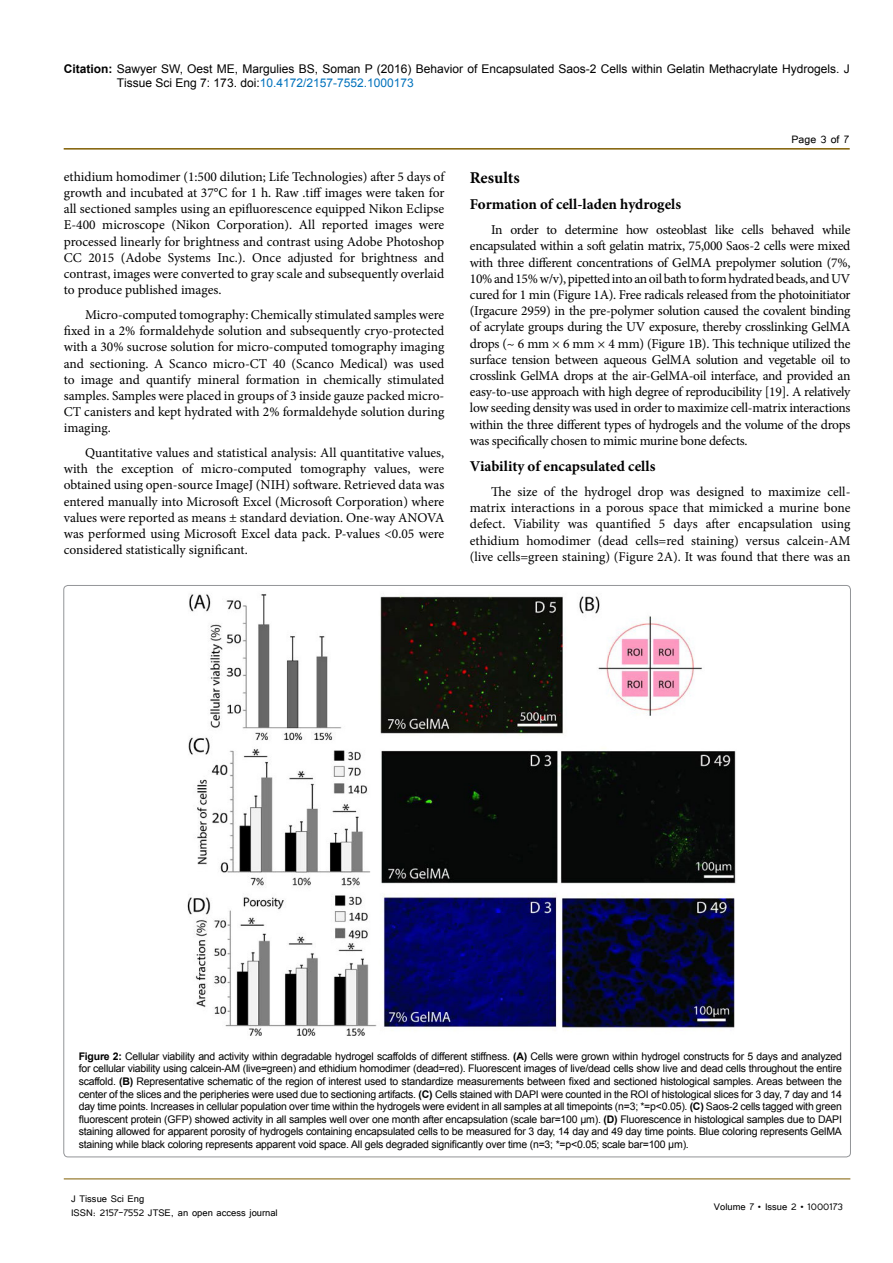
<style>
.page{position:relative;width:893px;height:1263px;background:#fff}
.page>*{position:absolute;margin:0;border:0;box-sizing:border-box;transform-origin:0 0}
.sh{font:700 16.5px "Minion Pro";color:#000}
.ssh{font:700 15px "Minion Pro";color:#000}
.t1{font:13.5px/16.2px "Minion Pro";letter-spacing:-.005em;color:#000;text-align:justify}
.t2{font:13.5px "Tunga";color:#000}
.t3{font:12px/14.4px "Arial";color:#000}
.t4{font:12px/14.4px "Tunga";color:#000}
.t5{font:10.5px/12.6px "Arial";letter-spacing:-.02em;color:#000;text-align:justify}
.s1{font-weight:700}
.s2{color:#0072bc}
</style>
<div class="page">
<hr style="left:64px;top:148px;width:786px;height:2px;background:#7f5d00">
<hr style="left:64px;top:1179px;width:786px;height:1px;background:#7f5d00">
<img style="left:187px;top:594px;width:549px;height:442px">
<p class="t3" style="left:117px;top:61px;width:734px;text-indent:-53px"><span class="s1">Citation:</span> Sawyer SW, Oest ME, Margulies BS, Soman P (2016) Behavior of Encapsulated Saos-2 Cells within Gelatin Methacrylate Hydrogels. J<br>Tissue Sci Eng 7: 173. doi:<span class="s2">10.4172/2157-7552.1000173</span></p>
<p class="t1" style="left:64px;top:168px;width:382px">ethidium homodimer (1:500 dilution; Life Technologies) after 5 days of growth and incubated at 37°C for 1 h. Raw .tiff images were taken for all sectioned samples using an epifluorescence equipped Nikon Eclipse E-400 microscope (Nikon Corporation). All reported images were processed linearly for brightness and contrast using Adobe Photoshop CC 2015 (Adobe Systems Inc.). Once adjusted for brightness and contrast, images were converted to gray scale and subsequently overlaid to produce published images.</p>
<p class="t1" style="left:64px;top:307px;width:382px;text-indent:21px">Micro-computed tomography: Chemically stimulated samples were fixed in a 2% formaldehyde solution and subsequently cryo-protected with a 30% sucrose solution for micro-computed tomography imaging and sectioning. A Scanco micro-CT 40 (Scanco Medical) was used to image and quantify mineral formation in chemically stimulated samples. Samples were placed in groups of 3 inside gauze packed micro-CT canisters and kept hydrated with 2% formaldehyde solution during imaging.</p>
<p class="t1" style="left:64px;top:445px;width:382px;text-indent:21px">Quantitative values and statistical analysis: All quantitative values, with the exception of micro-computed tomography values, were obtained using open-source ImageJ (NIH) software. Retrieved data was entered manually into Microsoft Excel (Microsoft Corporation) where values were reported as means ± standard deviation. One-way ANOVA was performed using Microsoft Excel data pack. P-values &lt;0.05 were considered statistically significant.</p>
<p class="t2" style="left:792px;top:131px;width:59px">Page 3 of 7</p>
<p class="sh" style="left:470px;top:166px;width:51px">Results</p>
<p class="ssh" style="left:470px;top:194px;width:213px">Formation of cell-laden hydrogels</p>
<p class="t1" style="left:470px;top:222px;width:382px;text-indent:21px">In order to determine how osteoblast like cells behaved while encapsulated within a soft gelatin matrix, 75,000 Saos-2 cells were mixed with three different concentrations of GelMA prepolymer solution (7%, 10% and 15% w/v), pipetted into an oil bath to form hydrated beads, and UV cured for 1 min (Figure 1A). Free radicals released from the photoinitiator (Irgacure 2959) in the pre-polymer solution caused the covalent binding of acrylate groups during the UV exposure, thereby crosslinking GelMA drops (~ 6 mm × 6 mm × 4 mm) (Figure 1B). This technique utilized the surface tension between aqueous GelMA solution and vegetable oil to crosslink GelMA drops at the air-GelMA-oil interface, and provided an easy-to-use approach with high degree of reproducibility [19]. A relatively low seeding density was used in order to maximize cell-matrix interactions within the three different types of hydrogels and the volume of the drops was specifically chosen to mimic murine bone defects.</p>
<p class="ssh" style="left:470px;top:456px;width:187px">Viability of encapsulated cells</p>
<p class="t1" style="left:470px;top:484px;width:382px;text-indent:21px">The size of the hydrogel drop was designed to maximize cell&shy;matrix interactions in a porous space that mimicked a murine bone defect. Viability was quantified 5 days after encapsulation using ethidium homodimer (dead cells=red staining) versus calcein-AM (live cells=green staining) (Figure 2A). It was found that there was an</p>
<p class="t5" style="left:79px;top:1050px;width:765px"><span class="s1">Figure 2:</span> Cellular viability and activity within degradable hydrogel scaffolds of different stiffness. <span class="s1">(A)</span> Cells were grown within hydrogel constructs for 5 days and analyzed for cellular viability using calcein-AM (live=green) and ethidium homodimer (dead=red). Fluorescent images of live/dead cells show live and dead cells throughout the entire scaffold. <span class="s1">(B)</span> Representative schematic of the region of interest used to standardize measurements between fixed and sectioned histological samples. Areas between the center of the slices and the peripheries were used due to sectioning artifacts. <span class="s1">(C)</span> Cells stained with DAPI were counted in the ROI of histological slices for 3 day, 7 day and 14 day time points. Increases in cellular population over time within the hydrogels were evident in all samples at all timepoints (n=3; *=p&lt;0.05). <span class="s1">(C)</span> Saos-2 cells tagged with green fluorescent protein (GFP) showed activity in all samples well over one month after encapsulation (scale bar=100 μm). <span class="s1">(D)</span> Fluorescence in histological samples due to DAPI staining allowed for apparent porosity of hydrogels containing encapsulated cells to be measured for 3 day, 14 day and 49 day time points. Blue coloring represents GelMA staining while black coloring represents apparent void space. All gels degraded significantly over time (n=3; *=p&lt;0.05; scale bar=100 μm).</p>
<p class="t4" style="left:71px;top:1190px;width:208px">J Tissue Sci Eng<br>ISSN: 2157-7552 JTSE, an open access journal</p>
<p class="t4" style="left:714px;top:1199px;width:130px">Volume 7 • Issue 2 • 1000173</p>
</div>
